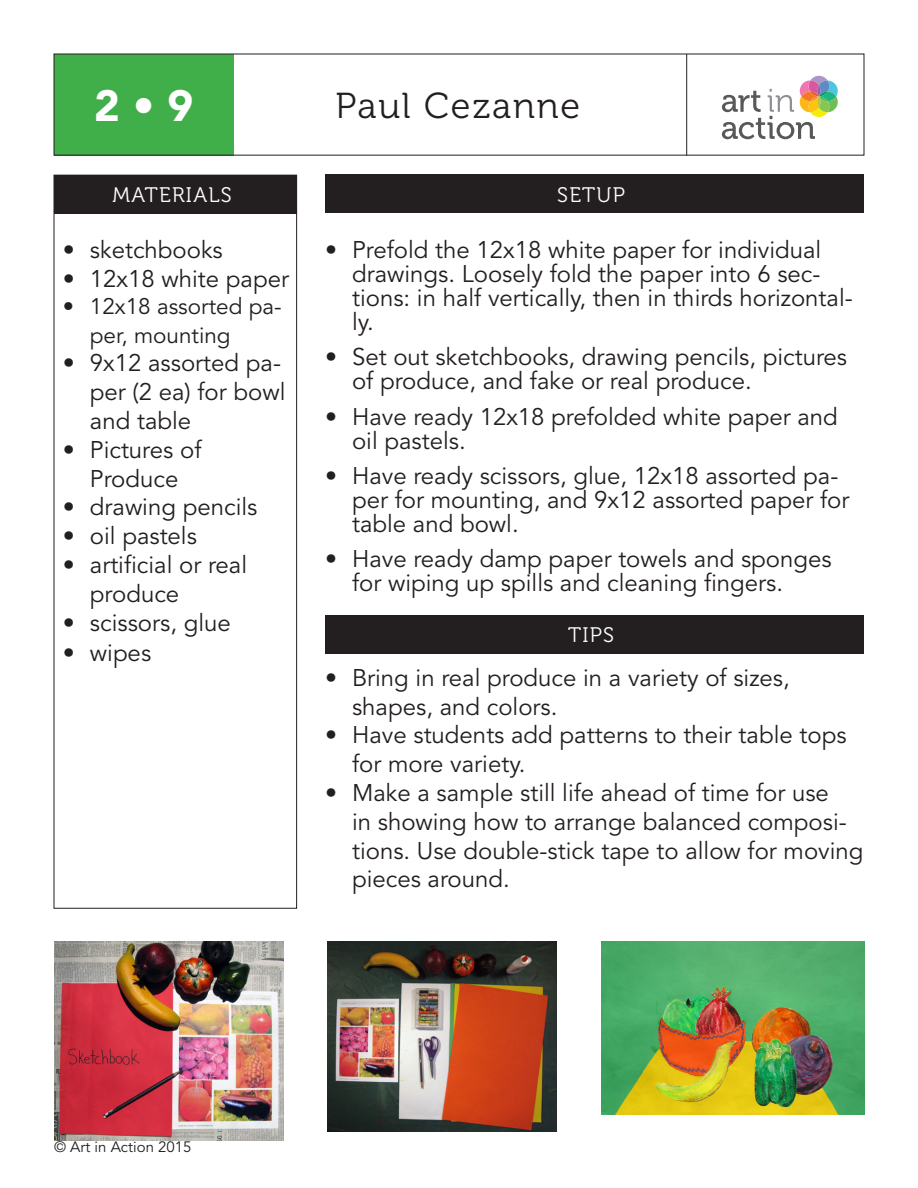
<style>
.page{position:relative;width:918px;height:1188px;background:#fff}
.page>*{position:absolute;margin:0;border:0;box-sizing:border-box;transform-origin:0 0}
.t1{font:900 43.5px "Avenir LT Std";color:#fff}
.t2{font:36px "Museo 300";letter-spacing:.05em;color:#231f20}
.t3{font:24px/28.8px "Avenir LT Std";color:#231f20}
.t4{font:22.5px/28.8px "Avenir LT Std";color:#231f20}
.copy_in_black_header{font:21px "Museo 300";letter-spacing:.06em;color:#fff}
.t5{font:15px "Avenir LT Std";color:#231f20}
</style>
<div class="page">
<div style="left:54px;top:175px;width:243px;height:39px;background:#231f20"></div>
<div style="left:325px;top:174px;width:539px;height:39px;background:#231f20"></div>
<div style="left:54px;top:54px;width:179px;height:102px;background:#40ae49"></div>
<svg style="left:722px;top:76px;width:116px;height:63px"></svg>
<hr style="left:686px;top:54px;width:1px;height:102px;background:#231f20">
<div style="left:54px;top:175px;width:243px;height:734px;border:1px solid #231f20"></div>
<div style="left:325px;top:615px;width:539px;height:39px;background:#231f20"></div>
<img style="left:54px;top:942px;width:230px;height:198px">
<img style="left:327px;top:942px;width:230px;height:189px">
<img style="left:602px;top:942px;width:262px;height:173px">
<p class="t1" style="left:94px;top:80px;width:101px">2 • 9</p>
<p class="t2" style="left:336px;top:86px;width:246px">Paul Cezanne</p>
<p class="copy_in_black_header" style="left:113px;top:183px;width:121px">MATERIALS</p>
<p class="copy_in_black_header" style="left:557px;top:183px;width:69px">SETUP</p>
<p class="t3" style="left:352px;top:238px;width:502px;line-height:24px;text-indent:-27px">• Prefold the 12x18 white paper for individual drawings. Loosely fold the paper into 6 sec&shy;tions: in half vertically, then in thirds horizontal&shy;ly.</p>
<p class="t3" style="left:352px;top:346px;width:497px;line-height:24px;text-indent:-27px">• Set out sketchbooks, drawing pencils, pictures of produce, and fake or real produce.</p>
<p class="t3" style="left:352px;top:405px;width:487px;line-height:24px;text-indent:-27px">• Have ready 12x18 prefolded white paper and oil pastels.</p>
<p class="t3" style="left:352px;top:465px;width:499px;line-height:24px;text-indent:-27px">• Have ready scissors, glue, 12x18 assorted pa&shy;per for mounting, and 9x12 assorted paper for table and bowl.</p>
<p class="t3" style="left:352px;top:548px;width:481px;line-height:24px;text-indent:-27px">• Have ready damp paper towels and sponges for wiping up spills and cleaning fingers.</p>
<p class="t3" style="left:63px;top:236px;width:161px">• sketchbooks</p>
<p class="t3" style="left:63px;top:265px;width:228px">• 12x18 white paper</p>
<p class="t4" style="left:90px;top:292px;width:193px;text-indent:-27px">• 12x18 assorted pa&shy;per, mounting</p>
<p class="t3" style="left:90px;top:349px;width:197px;text-indent:-27px">• 9x12 assorted pa&shy;per (2 ea) for bowl and table</p>
<p class="t3" style="left:63px;top:436px;width:140px;text-align:center">• Pictures of<br>Produce</p>
<p class="t3" style="left:63px;top:493px;width:196px">• drawing pencils</p>
<p class="t3" style="left:63px;top:522px;width:136px">• oil pastels</p>
<p class="t3" style="left:90px;top:551px;width:159px;text-indent:-27px">• artificial or real produce</p>
<p class="t3" style="left:63px;top:609px;width:169px">• scissors, glue</p>
<p class="t3" style="left:63px;top:639px;width:90px">• wipes</p>
<p class="copy_in_black_header" style="left:568px;top:624px;width:47px">TIPS</p>
<p class="t3" style="left:352px;top:664px;width:439px;text-indent:-27px">• Bring in real produce in a variety of sizes, shapes, and colors.</p>
<p class="t3" style="left:352px;top:721px;width:496px;text-indent:-27px">• Have students add patterns to their table tops for more variety.</p>
<p class="t3" style="left:352px;top:779px;width:513px;text-indent:-27px">• Make a sample still life ahead of time for use<br>in showing how to arrange balanced composi&shy;tions. Use double-stick tape to allow for moving pieces around.</p>
<p class="t5" style="left:54px;top:1138px;width:139px">© Art in Action 2015</p>
</div>
